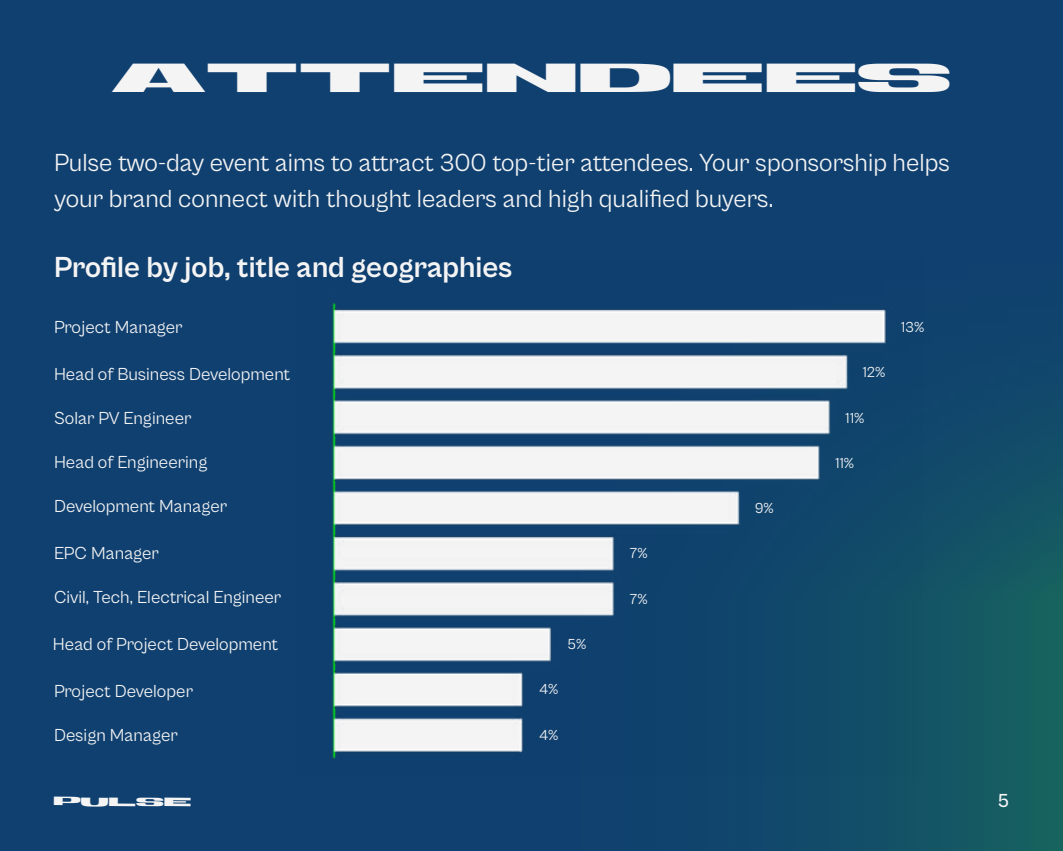
<style>
.page{position:relative;width:1063px;height:851px;background:#fff}
.page>*{position:absolute;margin:0;border:0;box-sizing:border-box;transform-origin:0 0}
.t1{font:40.5px "Generation Mono";color:#f4f4f4}
.t2{font:700 30px "Cabinet Grotesk";color:#f4f4f4}
.t3{font:25.5px/36px "Cabinet Grotesk";color:#f4f4f4}
.t4{font:500 19.5px "Cabinet Grotesk";color:#f4f4f4}
.t5{font:18px "Cabinet Grotesk";color:#f4f4f4}
.t6{font:15px "Cabinet Grotesk";letter-spacing:-.005em;color:#f4f4f4}
.t7{font:12px "Generation Mono";letter-spacing:-.01em;color:#f4f4f4}
</style>
<div class="page">
<div style="left:0;top:0;width:1063px;height:850px;background:#104070"></div>
<svg style="left:812px;top:408px;width:251px;height:442px"></svg>
<img style="left:332px;top:303px;width:591px;height:473px">
<h1 class="t1" style="left:112px;top:49px;width:840px">ATTENDEES</h1>
<h3 class="t3" style="left:54px;top:145px;width:897px">Pulse two-day event aims to attract 300 top-tier attendees. Your sponsorship helps your brand connect with thought leaders and high qualified buyers.</h3>
<h2 class="t2" style="left:54px;top:251px;width:460px">Profile by job, title and geographies</h2>
<p class="t5" style="left:54px;top:318px;width:130px">Project Manager</p>
<p class="t5" style="left:54px;top:365px;width:238px">Head of Business Development</p>
<p class="t5" style="left:54px;top:409px;width:139px">Solar PV Engineer</p>
<p class="t5" style="left:54px;top:452px;width:155px">Head of Engineering</p>
<p class="t5" style="left:54px;top:496px;width:175px">Development Manager</p>
<p class="t5" style="left:54px;top:543px;width:107px">EPC Manager</p>
<p class="t5" style="left:54px;top:587px;width:229px">Civil, Tech, Electrical Engineer</p>
<p class="t5" style="left:53px;top:634px;width:227px">Head of Project Development</p>
<p class="t5" style="left:54px;top:681px;width:141px">Project Developer</p>
<p class="t5" style="left:54px;top:725px;width:125px">Design Manager</p>
<p class="t6" style="left:567px;top:636px;width:21px">5%</p>
<p class="t6" style="left:539px;top:681px;width:21px">4%</p>
<p class="t6" style="left:539px;top:726px;width:21px">4%</p>
<p class="t6" style="left:630px;top:545px;width:19px">7%</p>
<p class="t6" style="left:630px;top:590px;width:19px">7%</p>
<p class="t6" style="left:755px;top:500px;width:21px">9%</p>
<p class="t6" style="left:863px;top:364px;width:24px">12%</p>
<p class="t6" style="left:845px;top:410px;width:20px">11%</p>
<p class="t6" style="left:835px;top:455px;width:20px">11%</p>
<p class="t6" style="left:901px;top:319px;width:25px">13%</p>
<p class="t7" style="left:53px;top:793px;width:140px">PULSE</p>
<p class="t4" style="left:997px;top:789px;width:14px">5</p>
</div>
